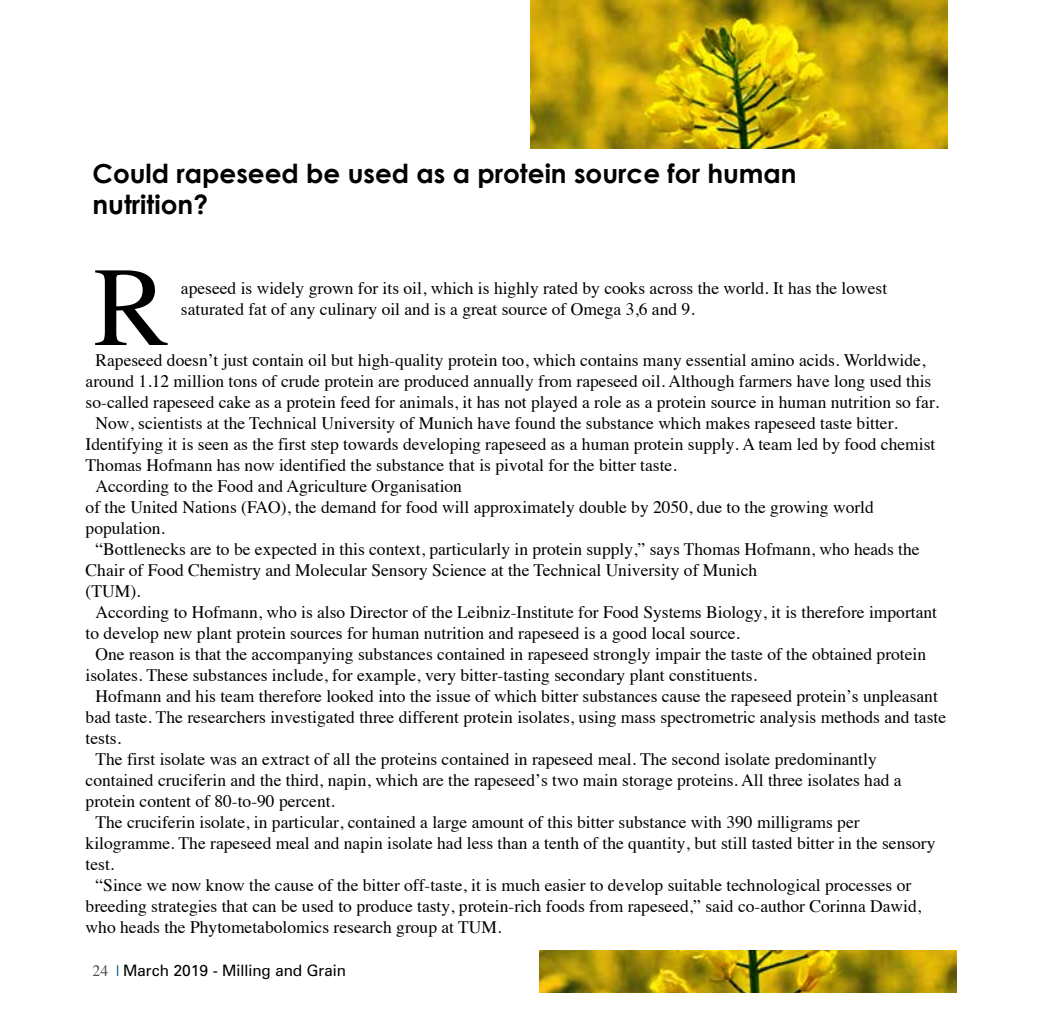
<style>
.page{position:relative;width:1042px;height:1017px;background:#fff}
.page>*{position:absolute;margin:0;border:0;box-sizing:border-box;transform-origin:0 0}
.t1{font:112.7px "Times";color:#000}
.t2{font:700 26.25px/31.5px "Century Gothic";color:#000}
.t3{font:17.5px/21px "Times";color:#000}
.t4{font:15.75px "Zurich BT";color:#000}
.s1{font-family:"Times";color:#4d4d4c}
.s2{font-family:"Times";color:#00587c}
</style>
<div class="page">
<img style="left:531px;top:0;width:416px;height:149px">
<img style="left:540px;top:950px;width:416px;height:42px">
<h2 class="t2" style="left:93px;top:157px;width:706px">Could rapeseed be used as a protein source for human nutrition?</h2>
<h1 class="t1" style="left:94px;top:202px;width:77px">R</h1>
<p class="t3" style="left:181px;top:276px;width:708px">apeseed is widely grown for its oil, which is highly rated by cooks across the world. It has the lowest saturated fat of any culinary oil and is a great source of Omega 3,6 and 9.</p>
<p class="t3" style="left:95px;top:347px;width:831px">Rapeseed doesn’t just contain oil but high-quality protein too, which contains many essential amino acids. Worldwide,</p>
<p class="t3" style="left:86px;top:368px;width:847px">around 1.12 million tons of crude protein are produced annually from rapeseed oil. Although farmers have long used this</p>
<p class="t3" style="left:86px;top:389px;width:855px">so-called rapeseed cake as a protein feed for animals, it has not played a role as a protein source in human nutrition so far.</p>
<p class="t3" style="left:95px;top:410px;width:804px">Now, scientists at the Technical University of Munich have found the substance which makes rapeseed taste bitter.</p>
<p class="t3" style="left:86px;top:431px;width:851px">Identifying it is seen as the first step towards developing rapeseed as a human protein supply. A team led by food chemist</p>
<p class="t3" style="left:86px;top:452px;width:593px">Thomas Hofmann has now identified the substance that is pivotal for the bitter taste.</p>
<p class="t3" style="left:95px;top:473px;width:368px">According to the Food and Agriculture Organisation</p>
<p class="t3" style="left:86px;top:494px;width:790px">of the United Nations (FAO), the demand for food will approximately double by 2050, due to the growing world</p>
<p class="t3" style="left:86px;top:515px;width:81px">population.</p>
<p class="t3" style="left:95px;top:536px;width:825px">“Bottlenecks are to be expected in this context, particularly in protein supply,” says Thomas Hofmann, who heads the</p>
<p class="t3" style="left:86px;top:557px;width:673px">Chair of Food Chemistry and Molecular Sensory Science at the Technical University of Munich</p>
<p class="t3" style="left:86px;top:578px;width:56px">(TUM).</p>
<p class="t3" style="left:95px;top:599px;width:843px">According to Hofmann, who is also Director of the Leibniz-Institute for Food Systems Biology, it is therefore important</p>
<p class="t3" style="left:86px;top:620px;width:656px">to develop new plant protein sources for human nutrition and rapeseed is a good local source.</p>
<p class="t3" style="left:95px;top:641px;width:832px">One reason is that the accompanying substances contained in rapeseed strongly impair the taste of the obtained protein</p>
<p class="t3" style="left:86px;top:662px;width:673px">isolates. These substances include, for example, very bitter-tasting secondary plant constituents.</p>
<p class="t3" style="left:95px;top:683px;width:844px">Hofmann and his team therefore looked into the issue of which bitter substances cause the rapeseed protein’s unpleasant</p>
<p class="t3" style="left:86px;top:704px;width:862px">bad taste. The researchers investigated three different protein isolates, using mass spectrometric analysis methods and taste</p>
<p class="t3" style="left:86px;top:725px;width:37px">tests.</p>
<p class="t3" style="left:95px;top:746px;width:783px">The first isolate was an extract of all the proteins contained in rapeseed meal. The second isolate predominantly</p>
<p class="t3" style="left:86px;top:767px;width:817px">contained cruciferin and the third, napin, which are the rapeseed’s two main storage proteins. All three isolates had a</p>
<p class="t3" style="left:86px;top:788px;width:251px">protein content of 80-to-90 percent.</p>
<p class="t3" style="left:95px;top:809px;width:765px">The cruciferin isolate, in particular, contained a large amount of this bitter substance with 390 milligrams per</p>
<p class="t3" style="left:86px;top:830px;width:851px">kilogramme. The rapeseed meal and napin isolate had less than a tenth of the quantity, but still tasted bitter in the sensory</p>
<p class="t3" style="left:86px;top:851px;width:30px">test.</p>
<p class="t3" style="left:95px;top:872px;width:817px">“Since we now know the cause of the bitter off-taste, it is much easier to develop suitable technological processes or</p>
<p class="t3" style="left:86px;top:893px;width:837px">breeding strategies that can be used to produce tasty, protein-rich foods from rapeseed,” said co-author Corinna Dawid,</p>
<p class="t3" style="left:86px;top:914px;width:417px">who heads the Phytometabolomics research group at TUM.</p>
<p class="t4" style="left:93px;top:961px;width:255px"><span class="s1">24</span> <span class="s2">|</span> March 2019 - Milling and Grain</p>
</div>
